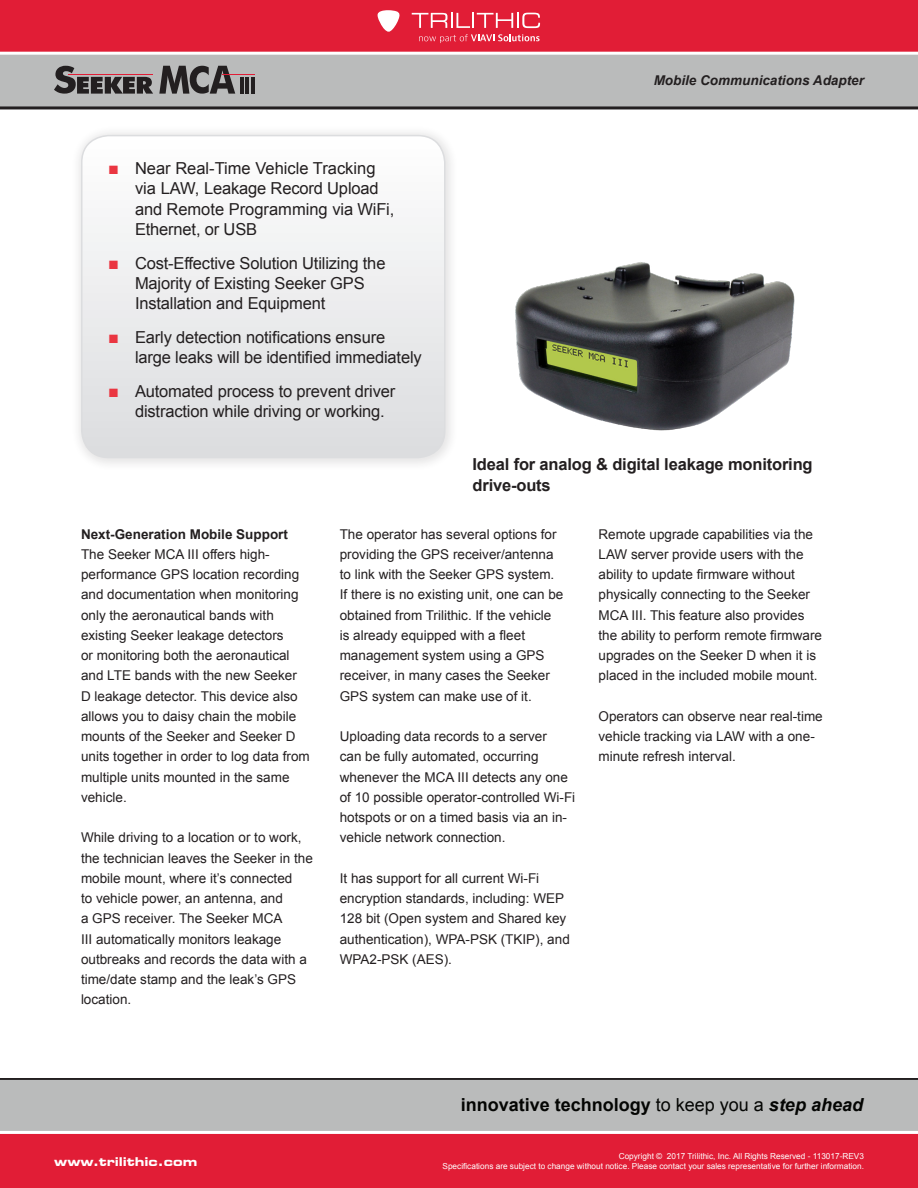
<style>
.page{position:relative;width:918px;height:1188px;background:#fff}
.page>*{position:absolute;margin:0;border:0;box-sizing:border-box;transform-origin:0 0}
.t1{font:700 18px "Arial";color:#040503}
.t2{font:16.5px/20.2px "Arial";letter-spacing:-.01em;color:#231f20}
.Body_Head{font:700 16.5px/20.2px "Arial";letter-spacing:-.01em;color:#231f20}
.Body_Copy{font:13.5px/20.2px "Arial";color:#231f20}
.Body_Copy-2{font:700 13.5px "Arial";color:#231f20}
.t3{font:italic 700 13.5px "Arial";color:#231f20}
.t4{font:700 expanded 12px "Square 721 BT";color:#fff}
.t5{font:8.25px/9.6px "Arial";color:#fff;text-align:right}
.s1{font-size:18px;color:#ea3641}
.s2{font-weight:400}
.s3{font-style:italic}
</style>
<div class="page">
<div style="left:0;top:0;width:918px;height:54px;background:#e11d36"></div>
<div style="left:0;top:54px;width:918px;height:54px;background:#babbbb"></div>
<hr style="left:0;top:52px;width:918px;height:3px;background:#fff">
<hr style="left:0;top:106px;width:918px;height:3px;background:#231f20">
<svg style="left:412px;top:13px;width:128px;height:15px"></svg>
<svg style="left:377px;top:10px;width:23px;height:22px"></svg>
<svg style="left:419px;top:34px;width:121px;height:9px"></svg>
<div style="left:0;top:1132px;width:918px;height:56px;background:#e11d36"></div>
<div style="left:0;top:1078px;width:918px;height:54px;background:#babbbb"></div>
<hr style="left:0;top:1131px;width:918px;height:3px;background:#fff">
<hr style="left:0;top:1078px;width:918px;height:2px;background:#231f20">
<svg style="left:54px;top:66px;width:99px;height:28px"></svg>
<hr style="left:68px;top:74px;width:84px;height:1px;background:#e11d36">
<svg style="left:159px;top:66px;width:76px;height:28px"></svg>
<hr style="left:240px;top:77px;width:4px;height:17px;background:#231f20">
<hr style="left:245px;top:77px;width:4px;height:17px;background:#231f20">
<hr style="left:251px;top:77px;width:4px;height:17px;background:#231f20">
<hr style="left:223px;top:74px;width:32px;height:1px;background:#e11d36">
<div style="left:71px;top:125px;width:388px;height:347px;background:#231f20;opacity:.12"></div>
<svg style="left:82px;top:136px;width:363px;height:322px"></svg>
<div style="left:81px;top:135px;width:365px;height:323px;border:2px solid #dcdddf;border-radius:27px"></div>
<img style="left:515px;top:262px;width:280px;height:169px">
<p class="t2" style="left:135px;top:158px;width:261px;text-indent:-27px"><span class="s1">■</span> Near Real-Time Vehicle Tracking via LAW, Leakage Record Upload and Remote Programming via WiFi,<br>Ethernet, or USB</p>
<p class="t2" style="left:135px;top:253px;width:252px;text-indent:-27px"><span class="s1">■</span> Cost-Effective Solution Utilizing the<br>Majority of Existing Seeker GPS<br>Installation and Equipment</p>
<p class="t2" style="left:135px;top:327px;width:288px;text-indent:-27px"><span class="s1">■</span> Early detection notifications ensure large leaks will be identified immediately</p>
<p class="t2" style="left:135px;top:381px;width:262px;text-indent:-27px"><span class="s1">■</span> Automated process to prevent driver distraction while driving or working.</p>
<p class="t3" style="left:654px;top:71px;width:212px">Mobile Communications Adapter</p>
<p class="Body_Head" style="left:472px;top:455px;width:342px">Ideal for analog &amp; digital leakage monitoring drive-outs</p>
<p class="Body_Copy-2" style="left:81px;top:525px;width:209px">Next-Generation Mobile Support</p>
<p class="Body_Copy" style="left:81px;top:544px;width:230px">The Seeker MCA III offers high&shy;performance GPS location recording and documentation when monitoring only the aeronautical bands with existing Seeker leakage detectors<br>or monitoring both the aeronautical and LTE bands with the new Seeker<br>D leakage detector. This device also allows you to daisy chain the mobile mounts of the Seeker and Seeker D units together in order to log data from multiple units mounted in the same vehicle.</p>
<p class="Body_Copy" style="left:81px;top:828px;width:233px">While driving to a location or to work, the technician leaves the Seeker in the mobile mount, where it’s connected<br>to vehicle power, an antenna, and<br>a GPS receiver. The Seeker MCA<br>III automatically monitors leakage outbreaks and records the data with a time/date stamp and the leak’s GPS location.</p>
<p class="Body_Copy" style="left:340px;top:524px;width:225px">The operator has several options for providing the GPS receiver/antenna to link with the Seeker GPS system.<br>If there is no existing unit, one can be obtained from Trilithic. If the vehicle is already equipped with a fleet management system using a GPS receiver, in many cases the Seeker GPS system can make use of it.</p>
<p class="Body_Copy" style="left:340px;top:726px;width:237px">Uploading data records to a server<br>can be fully automated, occurring whenever the MCA III detects any one of 10 possible operator-controlled Wi-Fi hotspots or on a timed basis via an in&shy;vehicle network connection.</p>
<p class="Body_Copy" style="left:340px;top:868px;width:232px">It has support for all current Wi-Fi encryption standards, including: WEP<br>128 bit (Open system and Shared key authentication), WPA-PSK (TKIP), and<br>WPA2-PSK (AES).</p>
<p class="Body_Copy" style="left:598px;top:524px;width:225px">Remote upgrade capabilities via the LAW server provide users with the ability to update firmware without physically connecting to the Seeker MCA III. This feature also provides the ability to perform remote firmware upgrades on the Seeker D when it is placed in the included mobile mount.</p>
<p class="Body_Copy" style="left:598px;top:706px;width:226px">Operators can observe near real-time vehicle tracking via LAW with a one&shy;minute refresh interval.</p>
<h1 class="t1" style="left:461px;top:1093px;width:404px">innovative technology <span class="s2">to keep you a</span> <span class="s3">step ahead</span></h1>
<p class="t4" style="left:54px;top:1155px;width:145px">www.trilithic.com</p>
<p class="t5" style="left:443px;top:1152px;width:423px">Copyright © 2017 Trilithic, Inc. All Rights Reserved - 113017-REV3<br>Specifications are subject to change without notice. Please contact your sales representative for further information.</p>
</div>
